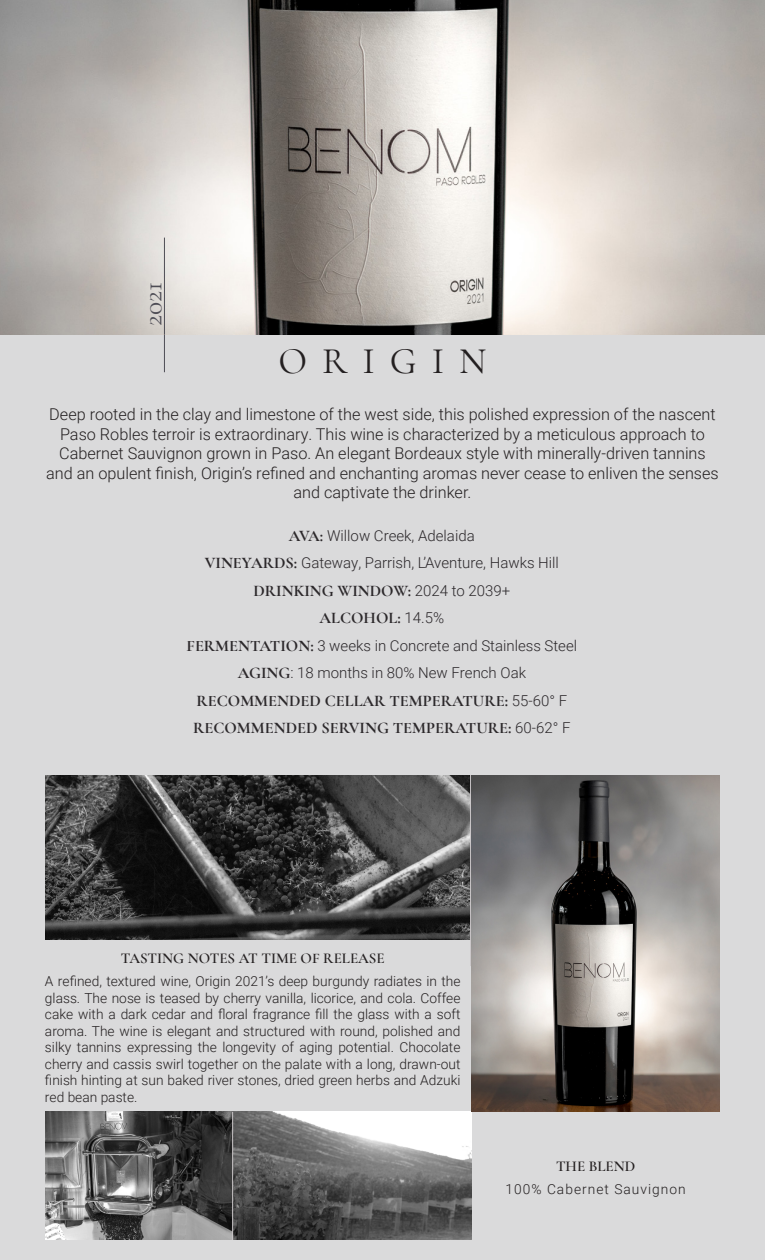
<style>
.page{position:relative;width:765px;height:1260px;background:#dadadb}
.page>*{position:absolute;margin:0;border:0;box-sizing:border-box;transform-origin:0 0}
.t1{font:37.5px "Cormorant Garamond";letter-spacing:.4em;color:#231f20}
.t2{font:27.5px "Cormorant Garamond";color:#4e4d55}
.t3{font:300 16.25px/19.5px "Roboto";color:#231f20;text-align:center}
.t4{font:700 16.25px/27.5px "Cormorant Garamond";color:#231f20;text-align:center}
.t5{font:300 15px/27.5px "Roboto";color:#231f20;text-align:center}
.t6{font:600 15px "Cormorant Garamond";color:#231f20}
.t7{font:300 13.75px/16.5px "Roboto";color:#231f20;text-align:justify}
.t8{font:300 13.75px "Roboto";letter-spacing:.075em;color:#231f20}
.s1{font-family:"Cormorant Garamond";font-weight:700;font-size:16.25px}
.s2{font-family:"Roboto";font-weight:300;font-size:15px}
</style>
<div class="page">
<img style="left:45px;top:775px;width:425px;height:165px">
<img style="left:45px;top:1112px;width:426px;height:128px">
<hr style="left:470px;top:775px;width:1px;height:191px;background:#cbc7c9">
<hr style="left:232px;top:1112px;width:1px;height:128px;background:#cbc7c9">
<img style="left:0;top:0;width:765px;height:335px">
<img style="left:471px;top:775px;width:249px;height:337px">
<hr style="left:164px;top:238px;width:1px;height:97px;background:#4e4d55">
<hr style="left:164px;top:335px;width:1px;height:37px;background:#4e4d55">
<h2 class="t2" style="left:136px;top:326px;width:46px;rotate:-90deg">2021</h2>
<h1 class="t1" style="left:279px;top:338px;width:209px">ORIGIN</h1>
<p class="t3" style="left:46px;top:406px;width:674px">Deep rooted in the clay and limestone of the west side, this polished expression of the nascent Paso Robles terroir is extraordinary. This wine is characterized by a meticulous approach to Cabernet Sauvignon grown in Paso. An elegant Bordeaux style with minerally-driven tannins and an opulent 昀椀nish, Origin’s re昀椀ned and enchanting aromas never cease to enliven the senses and captivate the drinker.</p>
<p class="t5" style="left:205px;top:523px;width:356px"><span class="s1">AVA:</span> Willow Creek, Adelaida<br><span class="s1">VINEYARDS:</span> Gateway, Parrish, L’Aventure, Hawks Hill</p>
<p class="t4" style="left:253px;top:576px;width:258px">DRINKING WINDOW: <span class="s2">2024 to 2039+<br></span>ALCOHOL: <span class="s2">14.5%</span></p>
<p class="t5" style="left:187px;top:633px;width:392px"><span class="s1">FERMENTATION:</span> 3 weeks in Concrete and Stainless Steel<br><span class="s1">AGING</span>: 18 months in 80% New French Oak</p>
<p class="t4" style="left:193px;top:686px;width:379px;text-align:left">RECOMMENDED CELLAR TEMPERATURE: <span class="s2">55-60° F<br></span>RECOMMENDED SERVING TEMPERATURE: <span class="s2">60-62° F</span></p>
<p class="t6" style="left:121px;top:949px;width:265px">TASTING NOTES AT TIME OF RELEASE</p>
<p class="t7" style="left:45px;top:972px;width:417px">A re昀椀ned, textured wine, Origin 2021’s deep burgundy radiates in the glass. The nose is teased by cherry vanilla, licorice, and cola. Coffee cake with a dark cedar and 昀氀oral fragrance 昀椀ll the glass with a soft aroma. The wine is elegant and structured with round, polished and silky tannins expressing the longevity of aging potential. Chocolate cherry and cassis swirl together on the palate with a long, drawn-out昀椀nish hinting at sun baked river stones, dried green herbs and Adzuki red bean paste.</p>
<p class="t6" style="left:556px;top:1157px;width:81px">THE BLEND</p>
<p class="t8" style="left:506px;top:1183px;width:182px">100% Cabernet Sauvignon</p>
</div>
